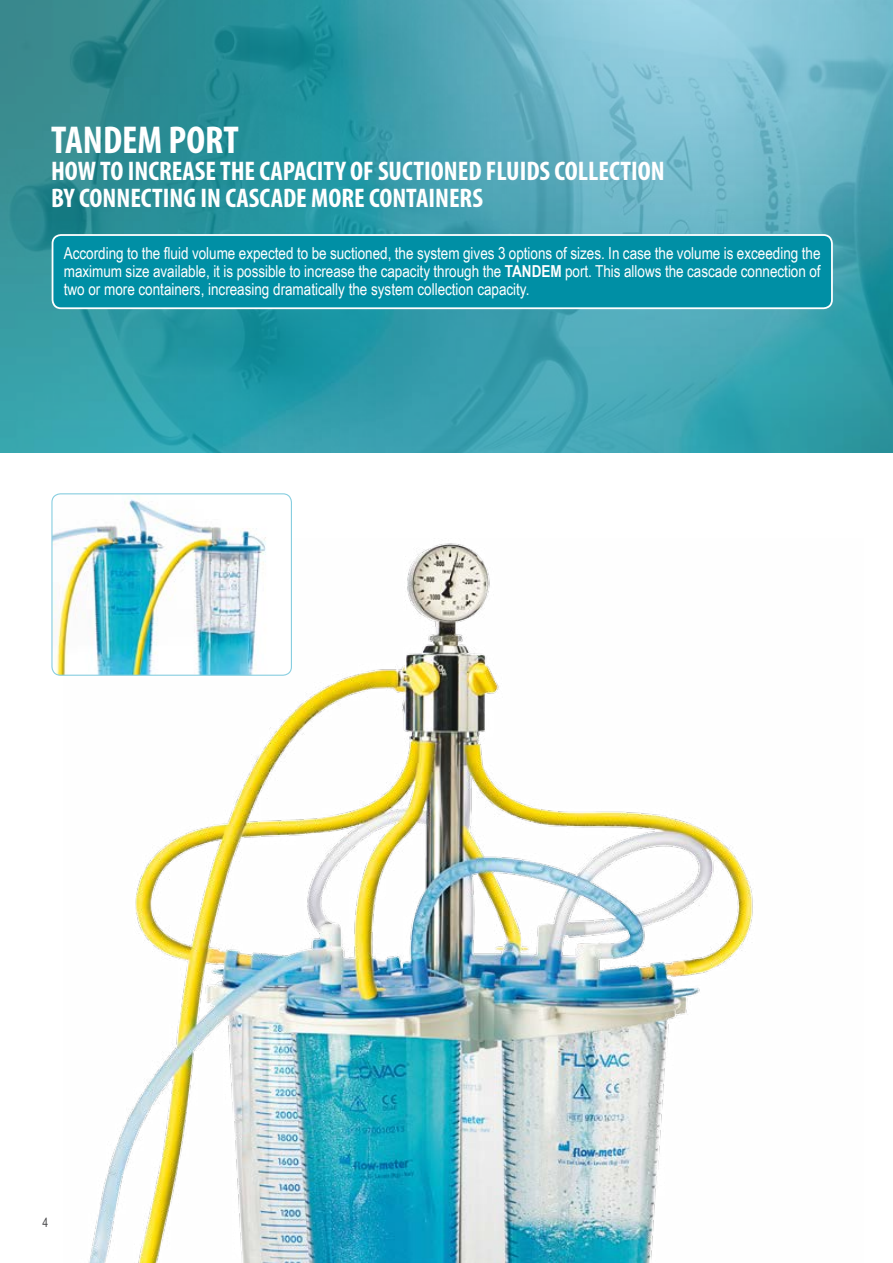
<style>
.page{position:relative;width:893px;height:1263px;background:#fff}
.page>*{position:absolute;margin:0;border:0;box-sizing:border-box;transform-origin:0 0}
.t1{font:700 condensed 39px "Myriad Pro";color:#fff}
.t2{font:700 condensed 27px/27px "Myriad Pro";color:#fff}
.t3{font:16.5px/18px "Arial Narrow";color:#fff;text-align:justify}
.t4{font:12.75px "Arial Narrow";color:#4b4b4d}
.s1{font-weight:700}
</style>
<div class="page">
<svg style="left:0;top:0;width:893px;height:453px;background:#44a1af"></svg>
<div style="left:53px;top:235px;width:779px;height:73px;background:#008fa5;border-radius:9px"></div>
<div style="left:52px;top:234px;width:781px;height:75px;border:2px solid #fff;border-radius:9px"></div>
<img style="left:89px;top:543px;width:664px;height:720px">
<img style="left:53px;top:495px;width:238px;height:180px">
<div style="left:51px;top:493px;width:241px;height:183px;border:1px solid #87cee0;border-radius:9px"></div>
<h1 class="t1" style="left:51px;top:115px;width:189px">TANDEM PORT</h1>
<h2 class="t2" style="left:51px;top:156px;width:615px">HOW TO INCREASE THE CAPACITY OF SUCTIONED FLUIDS COLLECTION<br>BY CONNECTING IN CASCADE MORE CONTAINERS</h2>
<p class="t3" style="left:64px;top:243px;width:758px">According to the fluid volume expected to be suctioned, the system gives 3 options of sizes. In case the volume is exceeding the maximum size available, it is possible to increase the capacity through the <span class="s1">TANDEM</span> port. This allows the cascade connection of two or more containers, increasing dramatically the system collection capacity.</p>
<p class="t4" style="left:43px;top:1213px;width:7px">4</p>
</div>
